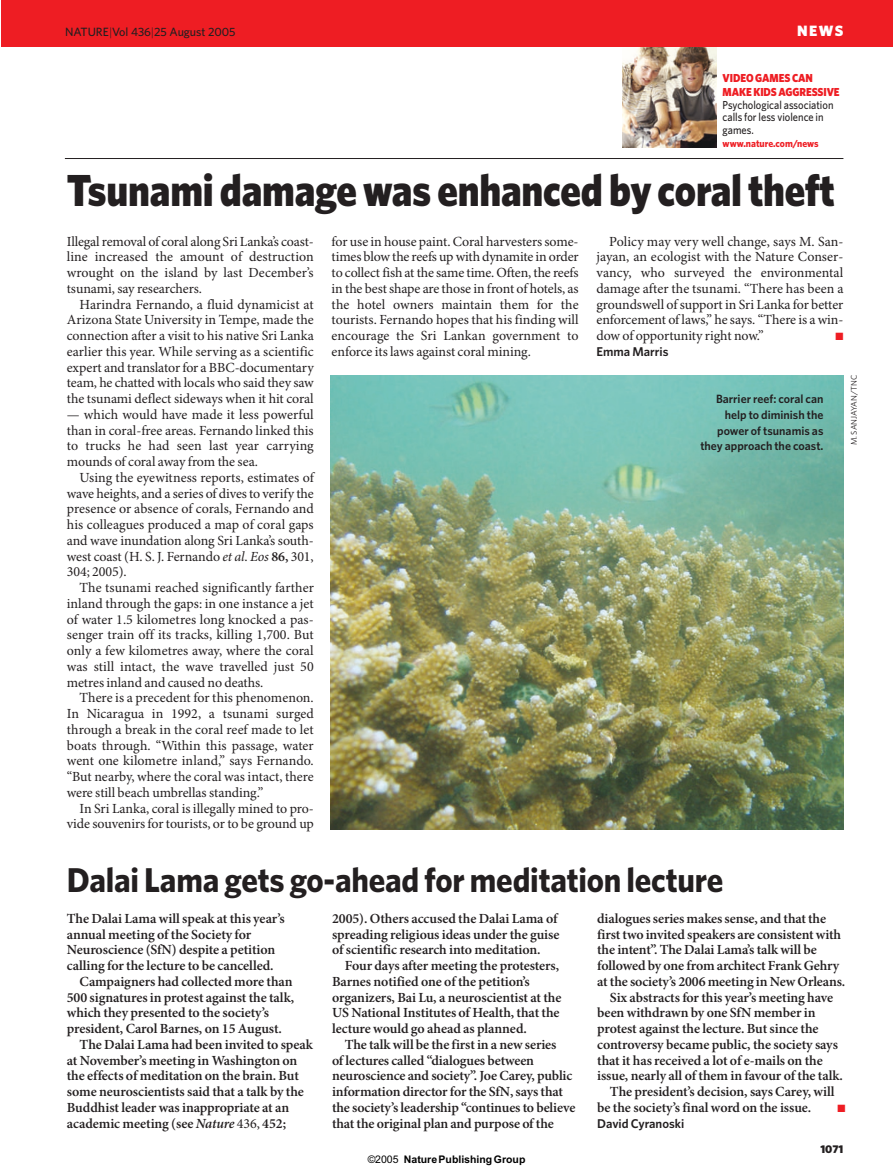
<style>
.page{position:relative;width:893px;height:1173px;background:#fff}
.page>*{position:absolute;margin:0;border:0;box-sizing:border-box;transform-origin:0 0}
.t1{font:900 45px "Whitney";letter-spacing:-.005em;color:#231f20;scale:.9 1}
.t2{font:700 34.5px "Whitney";letter-spacing:-.005em;color:#231f20;scale:.95 1}
.t3{font:900 15px "Whitney";color:#fff}
.t4{font:13.95px/15.8px "Minion Pro";letter-spacing:-.005em;color:#231f20;text-align:justify}
.t5{font:600 13.95px/15.8px "Minion Pro";letter-spacing:-.005em;color:#231f20}
.t6{font:600 12.75px "Whitney";color:#231f20}
.t7{font:600 12px/15.8px "Whitney";color:#231f20;text-align:right}
.t8{font:500 12px "Whitney";letter-spacing:-.005em;color:#231f20}
.t9{font:500 11.7px/12.8px "Whitney";color:#231f20;scale:.9 1}
.t10{font:900 11.7px/13.5px "Whitney";letter-spacing:-.005em;color:#ee1d23;scale:.9 1}
.t11{font:900 11.25px "Whitney";color:#231f20}
.t12{font:700 10.5px "Arial";color:#000}
.t13{font:10.5px "Zapf Dingbats";color:#ee1d23}
.t14{font:700 10.2px "Whitney";color:#ee1d23;scale:.95 1}
.t15{font:8.25px "Whitney";color:#231f20}
.s1{font-weight:300}
.s2{font-style:italic}
.s3{font-weight:600}
.s4{font-weight:400}
</style>
<div class="page">
<img style="left:623px;top:47px;width:93px;height:100px">
<div style="left:1px;top:0;width:891px;height:47px;background:#ee1d23"></div>
<hr style="left:65px;top:158px;width:778px;height:1px;background:#231f20">
<img style="left:330px;top:375px;width:513px;height:455px">
<p class="t8" style="left:65px;top:28px;width:172px">NATURE<span class="s1">|</span>Vol 436<span class="s1">|</span>25 August 2005</p>
<p class="t3" style="left:797px;top:25px;width:48px">NEWS</p>
<p class="t10" style="left:722px;top:72px;width:131px">VIDEO GAMES CAN<br>MAKE KIDS AGGRESSIVE</p>
<p class="t9" style="left:722px;top:99px;width:125px">Psychological association calls for less violence in games.</p>
<p class="t14" style="left:722px;top:139px;width:103px">www.nature.com/news</p>
<h1 class="t1" style="left:67px;top:174px;width:854px">Tsunami damage was enhanced by coral theft</h1>
<p class="t4" style="left:67px;top:234px;width:248px">Illegal removal of coral along Sri Lanka’s coast&shy;line increased the amount of destruction wrought on the island by last December’s tsunami, say researchers.</p>
<p class="t4" style="left:67px;top:297px;width:248px;text-indent:13px">Harindra Fernando, a fluid dynamicist at Arizona State University in Tempe, made the connection after a visit to his native Sri Lanka earlier this year. While serving as a scientific expert and translator for a BBC-documentary team, he chatted with locals who said they saw the tsunami deflect sideways when it hit coral</p>
<p class="t4" style="left:67px;top:408px;width:248px">— which would have made it less powerful than in coral-free areas. Fernando linked this to trucks he had seen last year carrying mounds of coral away from the sea.</p>
<p class="t4" style="left:67px;top:471px;width:248px;text-indent:13px">Using the eyewitness reports, estimates of wave heights, and a series of dives to verify the presence or absence of corals, Fernando and his colleagues produced a map of coral gaps and wave inundation along Sri Lanka’s south&shy;west coast (H. S. J. Fernando <span class="s2">et al</span>. <span class="s2">Eos</span> <span class="s3">86,</span> 301, 304; 2005).</p>
<p class="t4" style="left:67px;top:581px;width:248px;text-indent:13px">The tsunami reached significantly farther inland through the gaps: in one instance a jet of water 1.5 kilometres long knocked a pas&shy;senger train off its tracks, killing 1,700. But only a few kilometres away, where the coral was still intact, the wave travelled just 50 metres inland and caused no deaths.</p>
<p class="t4" style="left:67px;top:691px;width:248px;text-indent:13px">There is a precedent for this phenomenon.<br>In Nicaragua in 1992, a tsunami surged through a break in the coral reef made to let boats through. “Within this passage, water went one kilometre inland,” says Fernando. “But nearby, where the coral was intact, there were still beach umbrellas standing.”</p>
<p class="t4" style="left:67px;top:801px;width:248px;text-align:right">In Sri Lanka, coral is illegally mined to pro&shy;vide souvenirs for tourists, or to be ground up</p>
<p class="t4" style="left:331px;top:234px;width:248px">for use in house paint. Coral harvesters some&shy;times blow the reefs up with dynamite in order to collect fish at the same time. Often, the reefs in the best shape are those in front of hotels, as the hotel owners maintain them for the tourists. Fernando hopes that his finding will encourage the Sri Lankan government to enforce its laws against coral mining.</p>
<p class="t4" style="left:596px;top:234px;width:248px;text-indent:13px">Policy may very well change, says M. San&shy;jayan, an ecologist with the Nature Conser&shy;vancy, who surveyed the environmental damage after the tsunami. “There has been a groundswell of support in Sri Lanka for better enforcement of laws,” he says. “There is a win&shy;dow of opportunity right now.”</p>
<p class="t13" style="left:835px;top:331px;width:9px">■</p>
<p class="t6" style="left:596px;top:347px;width:74px">Emma Marris</p>
<p class="t15" style="left:850px;top:445px;width:72px;rotate:-90deg">M. SANJAYAN/TNC</p>
<p class="t7" style="left:700px;top:392px;width:124px">Barrier reef: coral can help to diminish the power of tsunamis as they approach the coast.</p>
<h2 class="t2" style="left:67px;top:867px;width:692px">Dalai Lama gets go-ahead for meditation lecture</h2>
<p class="t5" style="left:67px;top:912px;width:219px">The Dalai Lama will speak at this year’s</p>
<p class="t5" style="left:67px;top:927px;width:186px">annual meeting of the Society for</p>
<p class="t5" style="left:67px;top:943px;width:210px">Neuroscience (SfN) despite a petition</p>
<p class="t5" style="left:67px;top:959px;width:208px">calling for the lecture to be cancelled.</p>
<p class="t5" style="left:80px;top:975px;width:214px">Campaigners had collected more than</p>
<p class="t5" style="left:67px;top:990px;width:229px">500 signatures in protest against the talk,</p>
<p class="t5" style="left:67px;top:1006px;width:204px">which they presented to the society’s</p>
<p class="t5" style="left:67px;top:1022px;width:217px">president, Carol Barnes, on 15 August.</p>
<p class="t5" style="left:80px;top:1038px;width:235px">The Dalai Lama had been invited to speak</p>
<p class="t5" style="left:67px;top:1053px;width:232px">at November’s meeting in Washington on</p>
<p class="t5" style="left:67px;top:1069px;width:233px">the effects of meditation on the brain. But</p>
<p class="t5" style="left:67px;top:1085px;width:239px">some neuroscientists said that a talk by the</p>
<p class="t5" style="left:67px;top:1101px;width:224px">Buddhist leader was inappropriate at an</p>
<p class="t5" style="left:67px;top:1116px;width:221px">academic meeting (see <span class="s2">Nature</span> <span class="s4">436,</span> 452;</p>
<p class="t5" style="left:332px;top:912px;width:229px">2005). Others accused the Dalai Lama of spreading religious ideas under the guise of scientific research into meditation.</p>
<p class="t5" style="left:332px;top:959px;width:231px;text-indent:13px">Four days after meeting the protesters, Barnes notified one of the petition’s organizers, Bai Lu, a neuroscientist at the US National Institutes of Health, that the lecture would go ahead as planned.</p>
<p class="t5" style="left:332px;top:1038px;width:245px;text-indent:13px">The talk will be the first in a new series<br>of lectures called “dialogues between neuroscience and society”. Joe Carey, public information director for the SfN, says that the society’s leadership “continues to believe that the original plan and purpose of the</p>
<p class="t12" style="left:367px;top:1153px;width:159px"><span class="s4">©2005</span> NaturePublishingGroup</p>
<p class="t5" style="left:597px;top:912px;width:230px">dialogues series makes sense, and that the</p>
<p class="t5" style="left:597px;top:927px;width:245px">first two invited speakers are consistent with</p>
<p class="t5" style="left:597px;top:943px;width:221px">the intent”. The Dalai Lama’s talk will be</p>
<p class="t5" style="left:597px;top:959px;width:244px">followed by one from architect Frank Gehry</p>
<p class="t5" style="left:597px;top:975px;width:249px">at the society’s 2006 meeting in New Orleans.</p>
<p class="t5" style="left:610px;top:990px;width:225px">Six abstracts for this year’s meeting have</p>
<p class="t5" style="left:597px;top:1006px;width:220px">been withdrawn by one SfN member in</p>
<p class="t5" style="left:597px;top:1022px;width:223px">protest against the lecture. But since the</p>
<p class="t5" style="left:597px;top:1038px;width:242px">controversy became public, the society says</p>
<p class="t5" style="left:597px;top:1053px;width:227px">that it has received a lot of e-mails on the</p>
<p class="t5" style="left:597px;top:1069px;width:247px">issue, nearly all of them in favour of the talk.</p>
<p class="t5" style="left:610px;top:1085px;width:226px">The president’s decision, says Carey, will</p>
<p class="t5" style="left:597px;top:1101px;width:215px">be the society’s final word on the issue.</p>
<p class="t13" style="left:837px;top:1103px;width:9px">■</p>
<p class="t6" style="left:597px;top:1118px;width:89px">David Cyranoski</p>
<p class="t11" style="left:820px;top:1145px;width:25px">1071</p>
</div>
